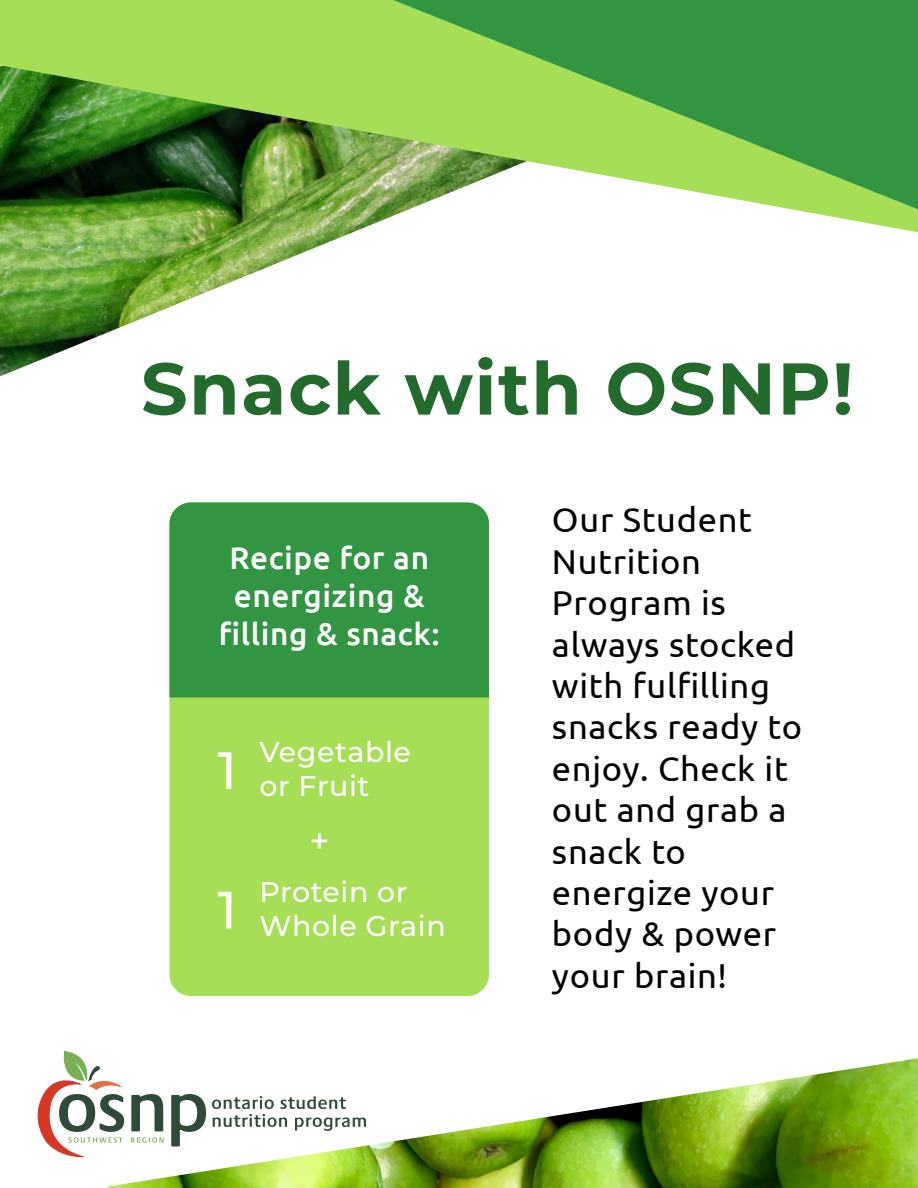
<style>
.page{position:relative;width:918px;height:1188px;background:#fff}
.page>*{position:absolute;margin:0;border:0;box-sizing:border-box;transform-origin:0 0}
.t1{font:700 73.2px "Montserrat";letter-spacing:.02em;color:#226b2c}
.t2{font:500 52.5px "Montserrat";color:#fff}
.t3{font:34.5px/41.4px "Ubuntu";letter-spacing:.02em;color:#000}
.t4{font:500 34.5px "Montserrat";color:#fff}
.t5{font:500 31.5px/37.8px "Ubuntu";letter-spacing:.02em;color:#fff;text-align:center}
.t6{font:500 28.5px/34.2px "Montserrat";letter-spacing:.02em;color:#fff}
</style>
<div class="page">
<svg style="left:37px;top:1051px;width:71px;height:106px"></svg>
<img style="left:0;top:243px;width:327px;height:133px">
<img style="left:0;top:0;width:341px;height:243px">
<svg style="left:262px;top:0;width:656px;height:237px;background:#84c166"></svg>
<img style="left:108px;top:1058px;width:810px;height:130px">
<div style="left:170px;top:502px;width:319px;height:494px;background:#a6de56;border-radius:21px"></div>
<div style="left:170px;top:502px;width:319px;height:196px;background:#319542"></div>
<h1 class="t1" style="left:141px;top:336px;width:714px">Snack with OSNP!</h1>
<p class="t5" style="left:219px;top:538px;width:223px">Recipe for an energizing &amp; filling &amp; snack:</p>
<h2 class="t2" style="left:217px;top:734px;width:21px">1</h2>
<h2 class="t2" style="left:217px;top:873px;width:21px">1</h2>
<p class="t6" style="left:259px;top:734px;width:153px">Vegetable or Fruit</p>
<p class="t4" style="left:309px;top:816px;width:22px">+</p>
<p class="t6" style="left:259px;top:874px;width:188px">Protein or<br>Whole Grain</p>
<p class="t3" style="left:552px;top:498px;width:252px">Our Student<br>Nutrition<br>Program is always stocked with fulfilling snacks ready to enjoy. Check it out and grab a snack to energize your body &amp; power your brain!</p>
</div>
